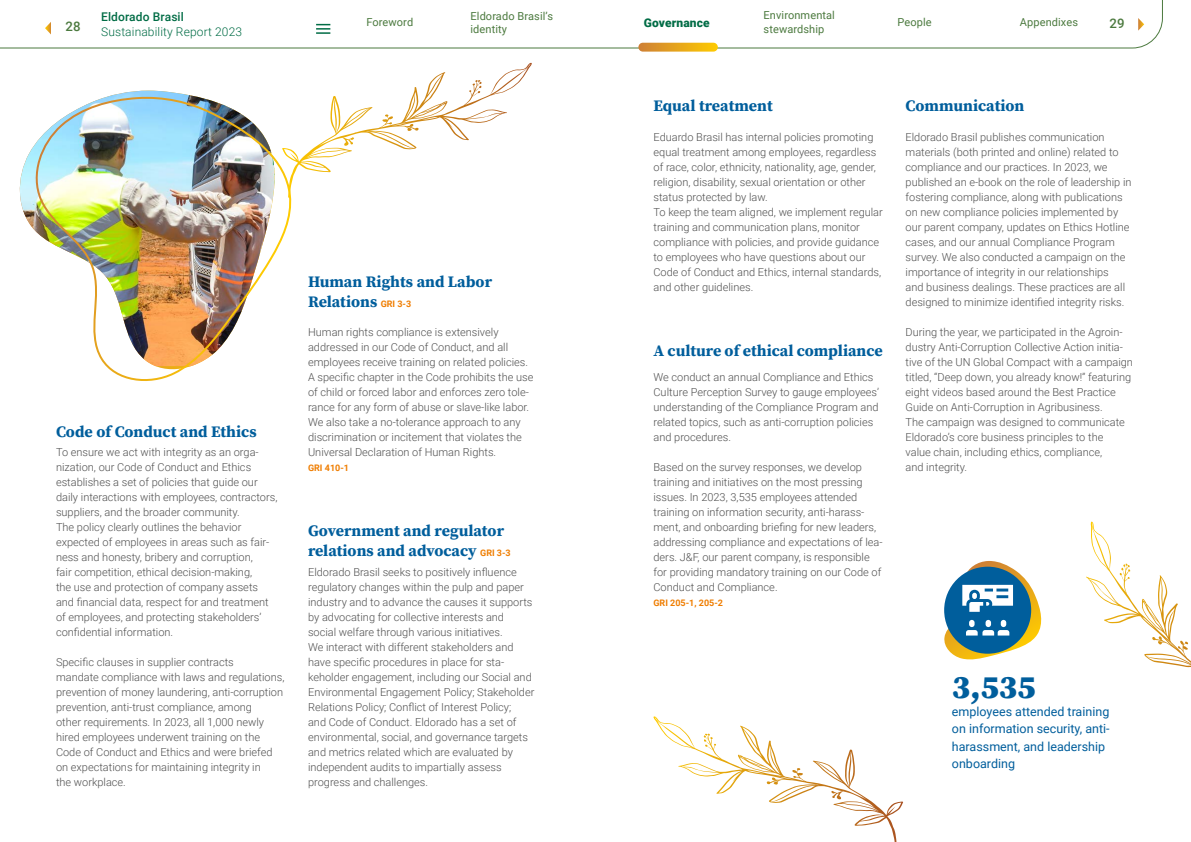
<style>
.page{position:relative;width:1191px;height:842px;background:#fff}
.page>*{position:absolute;margin:0;border:0;box-sizing:border-box;transform-origin:0 0}
.t1{font:900 33px "Source Serif Pro";color:#005e9c}
.t2{font:700 16px/20px "Source Serif Pro";color:#005e9c}
.t3{font:500 13.2px "Roboto";color:#4c7a3f}
.t4{font:12.5px/17.5px "Roboto";color:#005e9c}
.t5{font:300 12px "Roboto";letter-spacing:.01em;color:#006c45}
.t6{font:500 12px "Roboto";letter-spacing:.01em;color:#006c45}
.t7{font:900 12px "Roboto";letter-spacing:.01em;color:#006c45}
.t8{font:300 11px/15px "Roboto";color:#4f4f4f}
.t9{font:11px/13.2px "Roboto";letter-spacing:.01em;color:#4c7a3f}
.t10{font:700 9px "Roboto";color:#ef7d00}
.s1{font-family:"Roboto";font-size:9px;color:#ef7d00}
</style>
<div class="page">
<svg style="left:944px;top:561px;width:98px;height:99px"></svg>
<div style="left:1000px;top:620px;width:6px;height:7px;background:#fff;border-radius:3px"></div>
<svg style="left:653px;top:717px;width:134px;height:77px"></svg>
<svg style="left:1086px;top:522px;width:85px;height:123px"></svg>
<svg style="left:465px;top:64px;width:64px;height:41px"></svg>
<img style="left:19px;top:91px;width:164px;height:130px">
<img style="left:28px;top:94px;width:266px;height:287px">
<svg style="left:0;top:0;width:1163px;height:49px"></svg>
<svg style="left:45px;top:22px;width:6px;height:12px"></svg>
<svg style="left:1138px;top:18px;width:6px;height:13px"></svg>
<svg style="left:316px;top:24px;width:14px;height:10px"></svg>
<svg style="left:638px;top:43px;width:80px;height:9px"></svg>
<p class="t9" style="left:763px;top:9px;width:73px">Environmental stewardship</p>
<p class="t9" style="left:470px;top:9px;width:84px">Eldorado Brasil’s identity</p>
<p class="t6" style="left:101px;top:8px;width:84px">Eldorado Brasil</p>
<p class="t5" style="left:101px;top:23px;width:142px">Sustainability Report 2023</p>
<p class="t9" style="left:366px;top:15px;width:48px">Foreword</p>
<p class="t9" style="left:897px;top:16px;width:36px">People</p>
<p class="t3" style="left:66px;top:17px;width:17px">28</p>
<p class="t9" style="left:1020px;top:15px;width:60px">Appendixes</p>
<p class="t3" style="left:1109px;top:14px;width:17px">29</p>
<p class="t7" style="left:644px;top:15px;width:67px">Governance</p>
<h2 class="t2" style="left:56px;top:421px;width:202px">Code of Conduct and Ethics</h2>
<p class="t8" style="left:56px;top:444px;width:223px">To ensure we act with integrity as an orga&shy;nization, our Code of Conduct and Ethics establishes a set of policies that guide our daily interactions with employees, contractors, suppliers, and the broader community.<br>The policy clearly outlines the behavior expected of employees in areas such as fair&shy;ness and honesty, bribery and corruption,<br>fair competition, ethical decision-making,<br>the use and protection of company assets and financial data, respect for and treatment of employees, and protecting stakeholders’ confidential information.</p>
<p class="t8" style="left:56px;top:654px;width:230px">Specific clauses in supplier contracts<br>mandate compliance with laws and regulations, prevention of money laundering, anti-corruption prevention, anti-trust compliance, among<br>other requirements. In 2023, all 1,000 newly hired employees underwent training on the Code of Conduct and Ethics and were briefed on expectations for maintaining integrity in<br>the workplace.</p>
<h2 class="t2" style="left:308px;top:271px;width:185px">Human Rights and Labor<br>Relations <span class="s1">GRI 3-3</span></h2>
<p class="t8" style="left:308px;top:324px;width:227px">Human rights compliance is extensively addressed in our Code of Conduct, and all employees receive training on related policies.<br>A specific chapter in the Code prohibits the use of child or forced labor and enforces zero tole&shy;rance for any form of abuse or slave-like labor.<br>We also take a no-tolerance approach to any discrimination or incitement that violates the Universal Declaration of Human Rights.</p>
<p class="t10" style="left:308px;top:461px;width:42px">GRI 410-1</p>
<h2 class="t2" style="left:308px;top:520px;width:204px">Government and regulator relations and advocacy <span class="s1">GRI 3-3</span></h2>
<p class="t8" style="left:308px;top:564px;width:228px">Eldorado Brasil seeks to positively influence regulatory changes within the pulp and paper industry and to advance the causes it supports by advocating for collective interests and social welfare through various initiatives.<br>We interact with different stakeholders and have specific procedures in place for sta&shy;keholder engagement, including our Social and Environmental Engagement Policy; Stakeholder Relations Policy; Conflict of Interest Policy;<br>and Code of Conduct. Eldorado has a set of environmental, social, and governance targets and metrics related which are evaluated by independent audits to impartially assess progress and challenges.</p>
<h2 class="t2" style="left:653px;top:96px;width:121px">Equal treatment</h2>
<p class="t8" style="left:653px;top:129px;width:231px">Eduardo Brasil has internal policies promoting equal treatment among employees, regardless of race, color, ethnicity, nationality, age, gender, religion, disability, sexual orientation or other status protected by law.<br>To keep the team aligned, we implement regular training and communication plans, monitor compliance with policies, and provide guidance to employees who have questions about our Code of Conduct and Ethics, internal standards, and other guidelines.</p>
<h2 class="t2" style="left:653px;top:340px;width:231px">A culture of ethical compliance</h2>
<p class="t8" style="left:653px;top:369px;width:227px">We conduct an annual Compliance and Ethics Culture Perception Survey to gauge employees’ understanding of the Compliance Program and related topics, such as anti-corruption policies and procedures.</p>
<p class="t8" style="left:653px;top:459px;width:231px">Based on the survey responses, we develop training and initiatives on the most pressing issues. In 2023, 3,535 employees attended training on information security, anti-harass&shy;ment, and onboarding briefing for new leaders, addressing compliance and expectations of lea&shy;ders. J&amp;F, our parent company, is responsible for providing mandatory training on our Code of Conduct and Compliance.</p>
<p class="t10" style="left:653px;top:596px;width:71px">GRI 205-1, 205-2</p>
<h2 class="t2" style="left:905px;top:96px;width:120px">Communication</h2>
<p class="t8" style="left:905px;top:129px;width:227px">Eldorado Brasil publishes communication materials (both printed and online) related to compliance and our practices. In 2023, we published an e-book on the role of leadership in fostering compliance, along with publications on new compliance policies implemented by our parent company, updates on Ethics Hotline cases, and our annual Compliance Program survey. We also conducted a campaign on the importance of integrity in our relationships<br>and business dealings. These practices are all designed to minimize identified integrity risks.</p>
<p class="t8" style="left:905px;top:324px;width:229px">During the year, we participated in the Agroin&shy;dustry Anti-Corruption Collective Action initia&shy;tive of the UN Global Compact with a campaign titled, “Deep down, you already know!” featuring eight videos based around the Best Practice Guide on Anti-Corruption in Agribusiness.<br>The campaign was designed to communicate Eldorado’s core business principles to the<br>value chain, including ethics, compliance,<br>and integrity.</p>
<h1 class="t1" style="left:952px;top:664px;width:85px">3,535</h1>
<p class="t4" style="left:952px;top:702px;width:159px">employees attended training on information security, anti&shy;harassment, and leadership onboarding</p>
</div>
